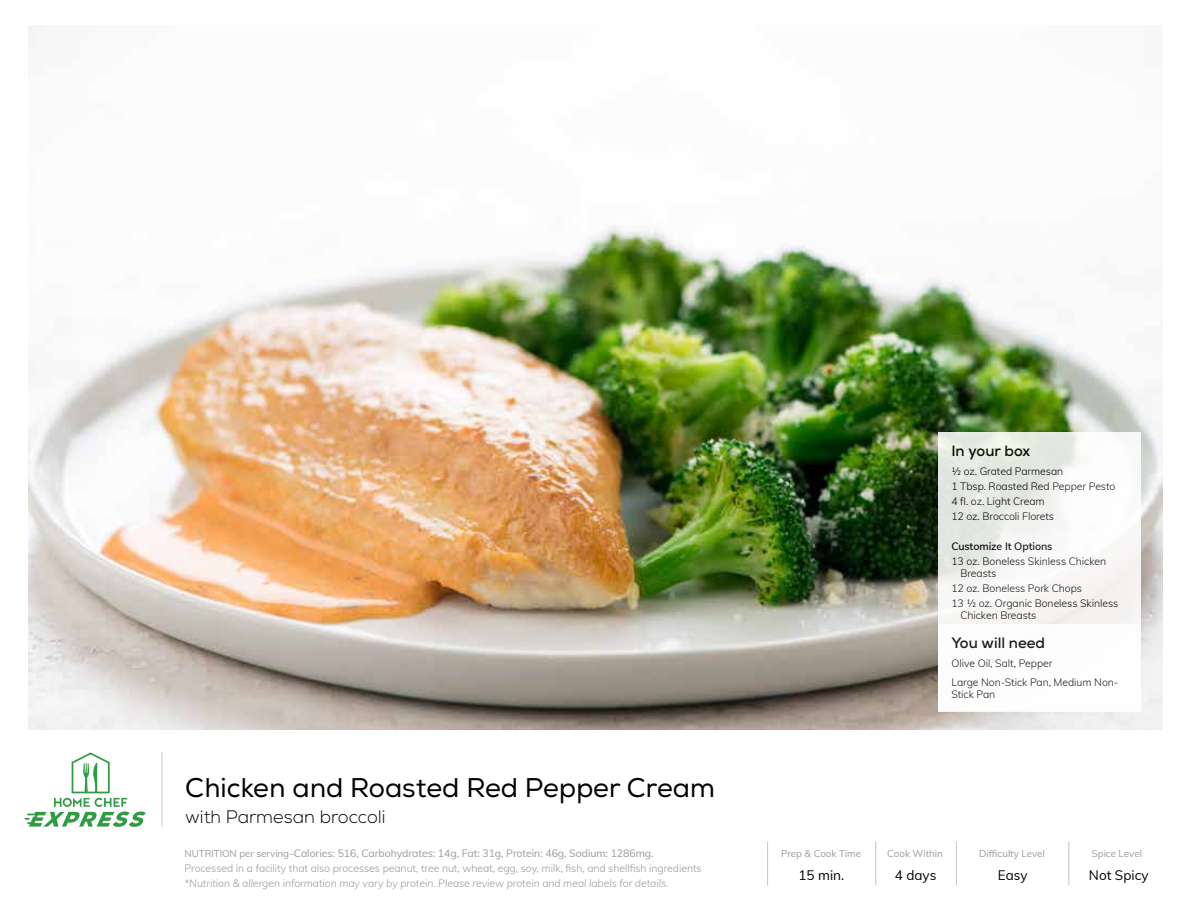
<style>
.page{position:relative;width:1188px;height:918px;background:#fff}
.page>*{position:absolute;margin:0;border:0;box-sizing:border-box;transform-origin:0 0}
.t1{font:27px "Nexa";color:#000}
.t2{font:300 18px "Nexa";color:#000}
.t3{font:700 15px "Nexa";color:#000}
.t4{font:13.5px "Muli";color:#000}
.t5{font:300 10.5px/15px "Muli";letter-spacing:-.005em;color:#000}
.t6{font:300 10.5px/15px "Muli";letter-spacing:-.005em;color:#9a9a9a}
.t7{font:italic 300 10.5px "Muli";letter-spacing:-.005em;color:#9a9a9a}
.t8{font:600 10.5px "Muli";letter-spacing:-.005em;color:#000}
.t9{font:9.75px "Muli";color:#9a9a9a}
.s1{font-weight:400;font-size:9.75px}
.s2{font-weight:400}
</style>
<div class="page">
<img style="left:29px;top:226px;width:1133px;height:504px">
<hr style="left:875px;top:842px;width:1px;height:43px;background:#c7c6c5">
<hr style="left:956px;top:842px;width:1px;height:43px;background:#c7c6c5">
<hr style="left:1068px;top:842px;width:1px;height:43px;background:#c7c6c5">
<hr style="left:767px;top:842px;width:1px;height:43px;background:#c7c6c5">
<hr style="left:162px;top:752px;width:1px;height:75px;background:#c7c6c5">
<svg style="left:938px;top:432px;width:203px;height:192px;fill:#f5f4f3"></svg>
<div style="left:938px;top:624px;width:203px;height:87px;background:#fff"></div>
<svg style="left:25px;top:752px;width:121px;height:75px"></svg>
<h1 class="t1" style="left:185px;top:772px;width:531px">Chicken and Roasted Red Pepper Cream</h1>
<h2 class="t2" style="left:185px;top:806px;width:202px">with Parmesan broccoli</h2>
<p class="t6" style="left:185px;top:845px;width:519px"><span class="s1">NUTRITION per serving–</span><span class="s2">Calories: 516, Carbohydrates: 14g, Fat: 31g, Protein: 46g, Sodium: 1286mg.<br></span>Processed in a facility that also processes peanut, tree nut, wheat, egg, soy, milk, fish, and shellfish ingredients</p>
<p class="t7" style="left:185px;top:876px;width:485px">*Nutrition &amp; allergen information may vary by protein. Please review protein and meal labels for details.</p>
<h3 class="t3" style="left:951px;top:441px;width:80px">In your box</h3>
<p class="t5" style="left:951px;top:463px;width:166px">½ oz. Grated Parmesan<br>1 Tbsp. Roasted Red Pepper Pesto<br>4 fl. oz. Light Cream<br>12 oz. Broccoli Florets</p>
<p class="t8" style="left:951px;top:538px;width:103px">Customize It Options</p>
<p class="t5" style="left:960px;top:554px;width:147px;line-height:12px;text-indent:-9px">13 oz. Boneless Skinless Chicken<br>Breasts</p>
<p class="t5" style="left:951px;top:580px;width:169px">12 oz. Boneless Pork Chops<br>13 ½ oz. Organic Boneless Skinless</p>
<p class="t5" style="left:960px;top:607px;width:78px">Chicken Breasts</p>
<h3 class="t3" style="left:951px;top:633px;width:95px">You will need</h3>
<p class="t5" style="left:951px;top:653px;width:168px;line-height:18.8px">Olive Oil, Salt, Pepper<br>Large Non-Stick Pan, Medium Non-</p>
<p class="t5" style="left:951px;top:686px;width:45px">Stick Pan</p>
<p class="t9" style="left:781px;top:847px;width:82px">Prep &amp; Cook Time</p>
<p class="t9" style="left:887px;top:847px;width:57px">Cook Within</p>
<p class="t9" style="left:979px;top:847px;width:67px">Difficulty Level</p>
<p class="t9" style="left:1092px;top:847px;width:52px">Spice Level</p>
<p class="t4" style="left:798px;top:865px;width:47px">15 min.</p>
<p class="t4" style="left:895px;top:865px;width:43px">4 days</p>
<p class="t4" style="left:998px;top:865px;width:31px">Easy</p>
<p class="t4" style="left:1089px;top:865px;width:61px">Not Spicy</p>
</div>
